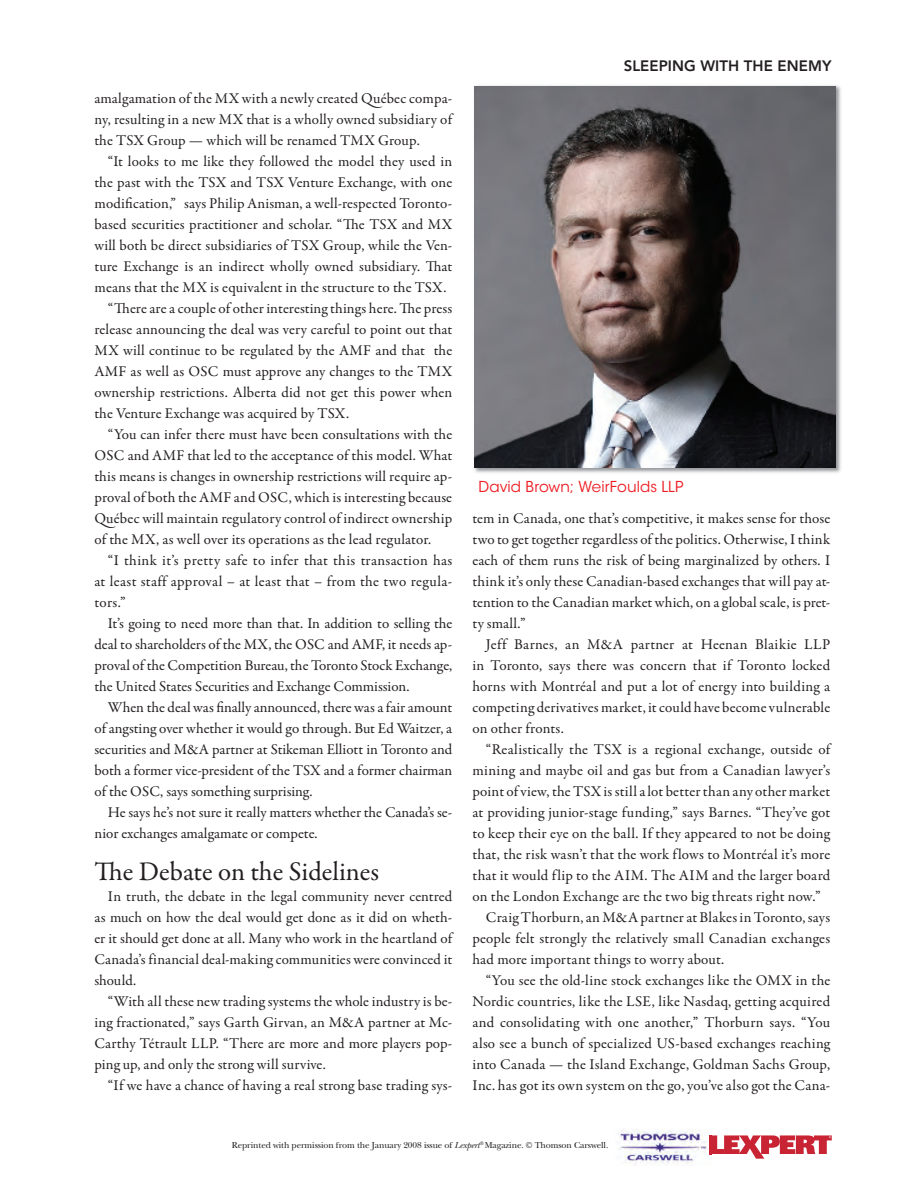
<style>
.page{position:relative;width:918px;height:1188px;background:#fff}
.page>*{position:absolute;margin:0;border:0;box-sizing:border-box;transform-origin:0 0}
.t1{font:27px "Garamond Premr Pro";color:#231f20}
.t2{font:15px/21px "Garamond Premr Pro";letter-spacing:.01em;color:#231f20;text-align:justify}
.t3{font:15px "ITC Avant Garde Std";letter-spacing:.005em;color:#ee1d23}
.t4{font:800 15px "Avenir LT Std";letter-spacing:.01em;color:#231f20}
.t5{font:9px "New Baskerville Std";letter-spacing:-.01em;color:#231f20}
.s1{font-style:italic}
</style>
<div class="page">
<img style="left:618px;top:1129px;width:89px;height:36px">
<svg style="left:709px;top:1135px;width:123px;height:24px"></svg>
<img style="left:474px;top:85px;width:367px;height:388px">
<img style="left:475px;top:86px;width:361px;height:382px">
<p class="t2" style="left:94px;top:89px;width:359px">amalgamation of the MX with a newly created Québec compa&shy;ny, resulting in a new MX that is a wholly owned subsidiary of the TSX Group — which will be renamed TMX Group.</p>
<p class="t2" style="left:108px;top:152px;width:346px">“It looks to me like they followed the model they used in</p>
<p class="t2" style="left:94px;top:173px;width:359px">the past with the TSX and TSX Venture Exchange, with one</p>
<p class="t2" style="left:94px;top:194px;width:359px">modification,” says Philip Anisman, a well-respected Toronto-</p>
<p class="t2" style="left:94px;top:215px;width:359px">based securities practitioner and scholar. “The TSX and MX</p>
<p class="t2" style="left:94px;top:236px;width:359px">will both be direct subsidiaries of TSX Group, while the Ven-</p>
<p class="t2" style="left:94px;top:257px;width:359px">ture Exchange is an indirect wholly owned subsidiary. That</p>
<p class="t2" style="left:94px;top:278px;width:353px">means that the MX is equivalent in the structure to the TSX.</p>
<p class="t2" style="left:108px;top:299px;width:346px">“There are a couple of other interesting things here. The press</p>
<p class="t2" style="left:94px;top:320px;width:359px">release announcing the deal was very careful to point out that</p>
<p class="t2" style="left:94px;top:341px;width:359px">MX will continue to be regulated by the AMF and that the</p>
<p class="t2" style="left:94px;top:362px;width:359px">AMF as well as OSC must approve any changes to the TMX</p>
<p class="t2" style="left:94px;top:383px;width:359px">ownership restrictions. Alberta did not get this power when</p>
<p class="t2" style="left:94px;top:404px;width:256px">the Venture Exchange was acquired by TSX.</p>
<p class="t2" style="left:108px;top:425px;width:346px">“You can infer there must have been consultations with the</p>
<p class="t2" style="left:94px;top:446px;width:359px">OSC and AMF that led to the acceptance of this model. What</p>
<p class="t2" style="left:94px;top:467px;width:359px">this means is changes in ownership restrictions will require ap-</p>
<p class="t2" style="left:94px;top:488px;width:359px">proval of both the AMF and OSC, which is interesting because</p>
<p class="t2" style="left:94px;top:509px;width:359px">Québec will maintain regulatory control of indirect ownership</p>
<p class="t2" style="left:94px;top:530px;width:338px">of the MX, as well over its operations as the lead regulator.</p>
<p class="t2" style="left:108px;top:551px;width:346px">“I think it’s pretty safe to infer that this transaction has</p>
<p class="t2" style="left:94px;top:572px;width:359px">at least staff approval – at least that – from the two regula-</p>
<p class="t2" style="left:94px;top:593px;width:33px">tors.”</p>
<p class="t2" style="left:108px;top:614px;width:346px">It’s going to need more than that. In addition to selling the</p>
<p class="t2" style="left:94px;top:635px;width:359px">deal to shareholders of the MX, the OSC and AMF, it needs ap-</p>
<p class="t2" style="left:94px;top:656px;width:359px">proval of the Competition Bureau, the Toronto Stock Exchange,</p>
<p class="t2" style="left:94px;top:677px;width:317px">the United States Securities and Exchange Commission.</p>
<p class="t2" style="left:108px;top:698px;width:346px">When the deal was finally announced, there was a fair amount</p>
<p class="t2" style="left:94px;top:719px;width:359px">of angsting over whether it would go through. But Ed Waitzer, a</p>
<p class="t2" style="left:94px;top:740px;width:359px">securities and M&amp;A partner at Stikeman Elliott in Toronto and</p>
<p class="t2" style="left:94px;top:761px;width:359px">both a former vice-president of the TSX and a former chairman</p>
<p class="t2" style="left:94px;top:782px;width:220px">of the OSC, says something surprising.</p>
<p class="t2" style="left:108px;top:803px;width:346px">He says he’s not sure it really matters whether the Canada’s se-</p>
<p class="t2" style="left:94px;top:824px;width:225px">nior exchanges amalgamate or compete.</p>
<h1 class="t1" style="left:94px;top:860px;width:286px">The Debate on the Sidelines</h1>
<p class="t2" style="left:94px;top:887px;width:359px;text-indent:14px">In truth, the debate in the legal community never centred as much on how the deal would get done as it did on wheth&shy;er it should get done at all. Many who work in the heartland of Canada’s financial deal-making communities were convinced it should.</p>
<p class="t2" style="left:94px;top:992px;width:359px;text-indent:14px">“With all these new trading systems the whole industry is be&shy;ing fractionated,” says Garth Girvan, an M&amp;A partner at Mc-Carthy Tétrault LLP. “There are more and more players pop&shy;ping up, and only the strong will survive.</p>
<p class="t2" style="left:108px;top:1076px;width:346px">“If we have a chance of having a real strong base trading sys-</p>
<p class="t4" style="left:624px;top:59px;width:210px">SLEEPING WITH THE ENEMY</p>
<p class="t3" style="left:478px;top:481px;width:206px">David Brown; WeirFoulds LLP</p>
<p class="t2" style="left:472px;top:509px;width:359px">tem in Canada, one that’s competitive, it makes sense for those two to get together regardless of the politics. Otherwise, I think each of them runs the risk of being marginalized by others. I think it’s only these Canadian-based exchanges that will pay at&shy;tention to the Canadian market which, on a global scale, is pret&shy;ty small.”</p>
<p class="t2" style="left:472px;top:635px;width:359px;text-indent:14px">Jeff Barnes, an M&amp;A partner at Heenan Blaikie LLP in Toronto, says there was concern that if Toronto locked horns with Montréal and put a lot of energy into building a competing derivatives market, it could have become vulnerable on other fronts.</p>
<p class="t2" style="left:486px;top:740px;width:346px">“Realistically the TSX is a regional exchange, outside of</p>
<p class="t2" style="left:472px;top:761px;width:359px">mining and maybe oil and gas but from a Canadian lawyer’s</p>
<p class="t2" style="left:472px;top:782px;width:359px">point of view, the TSX is still a lot better than any other market</p>
<p class="t2" style="left:472px;top:803px;width:359px">at providing junior-stage funding,” says Barnes. “They’ve got</p>
<p class="t2" style="left:472px;top:824px;width:359px">to keep their eye on the ball. If they appeared to not be doing</p>
<p class="t2" style="left:472px;top:845px;width:359px">that, the risk wasn’t that the work flows to Montréal it’s more</p>
<p class="t2" style="left:472px;top:866px;width:359px">that it would flip to the AIM. The AIM and the larger board</p>
<p class="t2" style="left:472px;top:887px;width:350px">on the London Exchange are the two big threats right now.”</p>
<p class="t2" style="left:486px;top:908px;width:346px">Craig Thorburn, an M&amp;A partner at Blakes in Toronto, says</p>
<p class="t2" style="left:472px;top:929px;width:359px">people felt strongly the relatively small Canadian exchanges</p>
<p class="t2" style="left:472px;top:950px;width:253px">had more important things to worry about.</p>
<p class="t2" style="left:486px;top:971px;width:346px">“You see the old-line stock exchanges like the OMX in the</p>
<p class="t2" style="left:472px;top:992px;width:359px">Nordic countries, like the LSE, like Nasdaq, getting acquired</p>
<p class="t2" style="left:472px;top:1013px;width:359px">and consolidating with one another,” Thorburn says. “You</p>
<p class="t2" style="left:472px;top:1034px;width:359px">also see a bunch of specialized US-based exchanges reaching</p>
<p class="t2" style="left:472px;top:1055px;width:359px">into Canada — the Island Exchange, Goldman Sachs Group,</p>
<p class="t2" style="left:472px;top:1076px;width:359px">Inc. has got its own system on the go, you’ve also got the Cana-</p>
<p class="t5" style="left:232px;top:1142px;width:378px">Reprinted with permission from the January 2008 issue of <span class="s1">Lexpert</span><sup>®</sup> Magazine. © Thomson Carswell.</p>
</div>
